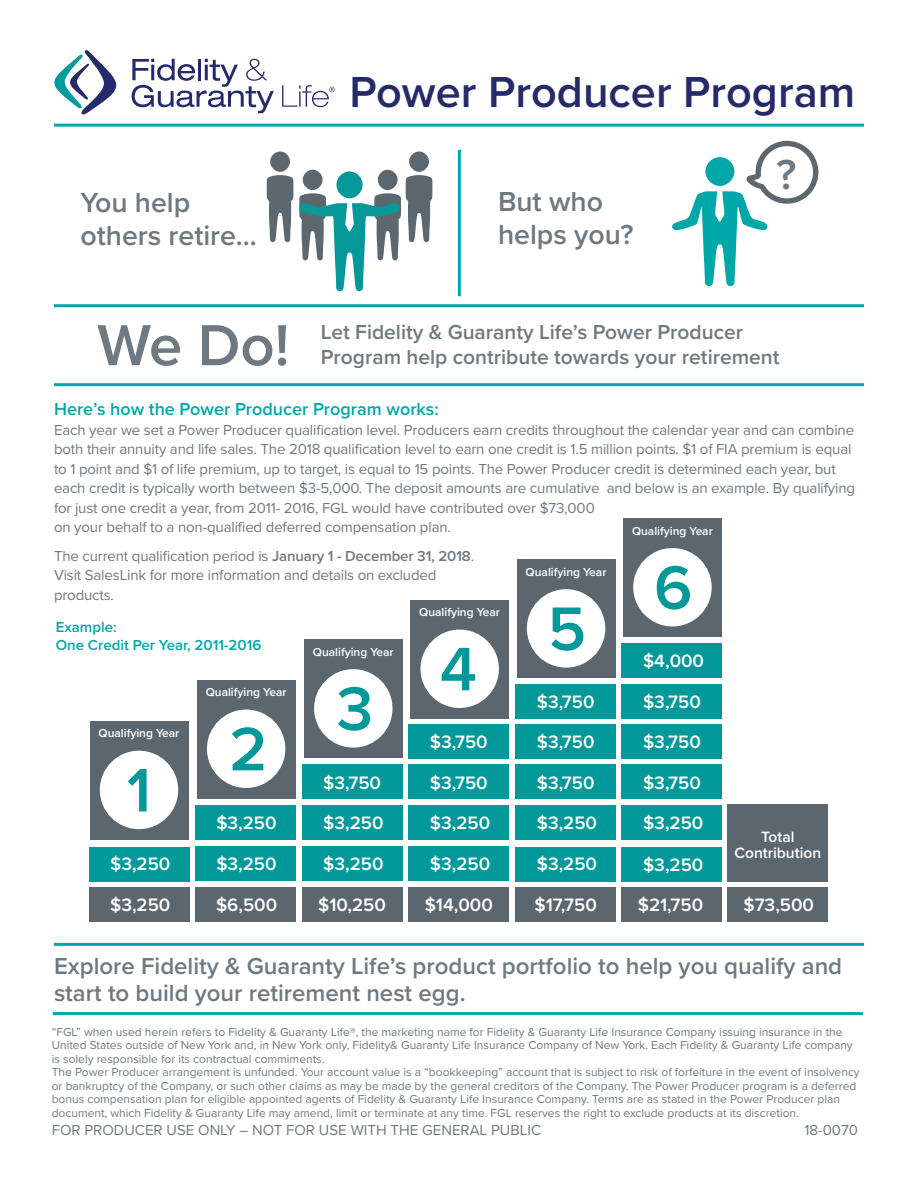
<style>
.page{position:relative;width:918px;height:1188px;background:#fff}
.page>*{position:absolute;margin:0;border:0;box-sizing:border-box;transform-origin:0 0}
.t1{font:600 63.6px "Proxima Nova";color:#009899}
.t2{font:600 60px "Proxima Nova";color:#6f7981}
.t3{font:600 45px "Proxima Nova";color:#252a69}
.t4{font:600 43.5px "Proxima Nova";color:#6f7981}
.t5{font:600 28.5px/33px "Proxima Nova";color:#6f7981}
.t6{font:600 24px/27px "Proxima Nova";color:#6f7981}
.t7{font:600 21px/25.2px "Proxima Nova";color:#6f7981}
.t8{font:600 18.6px/40.8px "Proxima Nova";color:#fff}
.t9{font:600 18px "Proxima Nova";color:#00a7a9}
.t10{font:600 15.6px/15.6px "Proxima Nova";color:#fff;text-align:center}
.t11{font:15px/19.5px "Proxima Nova";letter-spacing:-.01em;color:#6f7981}
.t12{font:600 15px/18px "Proxima Nova";color:#00a7a9}
.t13{font:12px/13.5px "Proxima Nova";color:#6f7981}
.t14{font:600 12px "Proxima Nova";color:#fff}
.s1{font-weight:600}
</style>
<div class="page">
<hr style="left:54px;top:124px;width:810px;height:3px;background:#00a7a9">
<hr style="left:54px;top:304px;width:810px;height:3px;background:#00a7a9">
<hr style="left:54px;top:943px;width:810px;height:3px;background:#00a7a9">
<hr style="left:53px;top:1012px;width:810px;height:3px;background:#00a7a9">
<hr style="left:54px;top:383px;width:810px;height:3px;background:#00a7a9">
<svg style="left:267px;top:175px;width:26px;height:67px"></svg>
<div style="left:270px;top:151px;width:20px;height:21px;background:#5d676f;border-radius:50%"></div>
<div style="left:409px;top:151px;width:20px;height:21px;background:#5d676f;border-radius:50%"></div>
<div style="left:378px;top:170px;width:20px;height:20px;background:#5d676f;border-radius:50%"></div>
<div style="left:303px;top:170px;width:20px;height:20px;background:#5d676f;border-radius:50%"></div>
<svg style="left:336px;top:171px;width:27px;height:27px"></svg>
<svg style="left:299px;top:175px;width:133px;height:116px"></svg>
<svg style="left:672px;top:140px;width:147px;height:146px"></svg>
<hr style="left:458px;top:150px;width:3px;height:146px;background:#00a7a9">
<svg style="left:54px;top:50px;width:63px;height:65px"></svg>
<svg style="left:132px;top:59px;width:142px;height:54px"></svg>
<svg style="left:282px;top:85px;width:53px;height:22px"></svg>
<div style="left:90px;top:721px;width:98px;height:119px;background:#5c666f"></div>
<div style="left:100px;top:751px;width:78px;height:78px;background:#fff;border-radius:50%"></div>
<div style="left:89px;top:847px;width:100px;height:35px;background:#009899"></div>
<div style="left:728px;top:805px;width:100px;height:77px;background:#5c666f"></div>
<div style="left:89px;top:887px;width:100px;height:35px;background:#5c666f"></div>
<div style="left:195px;top:846px;width:100px;height:35px;background:#009899"></div>
<div style="left:195px;top:887px;width:100px;height:35px;background:#5c666f"></div>
<div style="left:302px;top:846px;width:100px;height:35px;background:#009899"></div>
<div style="left:302px;top:887px;width:100px;height:35px;background:#5c666f"></div>
<div style="left:409px;top:846px;width:100px;height:35px;background:#009899"></div>
<div style="left:409px;top:887px;width:100px;height:35px;background:#5c666f"></div>
<div style="left:516px;top:847px;width:100px;height:35px;background:#009899"></div>
<div style="left:516px;top:887px;width:100px;height:35px;background:#5c666f"></div>
<div style="left:622px;top:847px;width:100px;height:35px;background:#009899"></div>
<div style="left:622px;top:805px;width:100px;height:35px;background:#009899"></div>
<div style="left:622px;top:765px;width:100px;height:34px;background:#009899"></div>
<div style="left:622px;top:724px;width:100px;height:35px;background:#009899"></div>
<div style="left:622px;top:684px;width:100px;height:34px;background:#009899"></div>
<div style="left:622px;top:643px;width:100px;height:35px;background:#009899"></div>
<div style="left:516px;top:805px;width:100px;height:35px;background:#009899"></div>
<div style="left:516px;top:765px;width:100px;height:34px;background:#009899"></div>
<div style="left:516px;top:724px;width:100px;height:35px;background:#009899"></div>
<div style="left:516px;top:684px;width:100px;height:34px;background:#009899"></div>
<div style="left:409px;top:805px;width:100px;height:35px;background:#009899"></div>
<div style="left:409px;top:765px;width:100px;height:34px;background:#009899"></div>
<div style="left:409px;top:724px;width:100px;height:35px;background:#009899"></div>
<div style="left:302px;top:805px;width:100px;height:35px;background:#009899"></div>
<div style="left:302px;top:765px;width:100px;height:34px;background:#009899"></div>
<div style="left:195px;top:805px;width:100px;height:35px;background:#009899"></div>
<div style="left:622px;top:887px;width:100px;height:35px;background:#5c666f"></div>
<div style="left:727px;top:887px;width:101px;height:35px;background:#5c666f"></div>
<div style="left:197px;top:680px;width:98px;height:118px;background:#5c666f"></div>
<div style="left:207px;top:710px;width:78px;height:78px;background:#fff;border-radius:50%"></div>
<div style="left:304px;top:639px;width:99px;height:119px;background:#5c666f"></div>
<div style="left:314px;top:669px;width:79px;height:79px;background:#fff;border-radius:50%"></div>
<div style="left:410px;top:600px;width:99px;height:118px;background:#5c666f"></div>
<div style="left:420px;top:630px;width:79px;height:78px;background:#fff;border-radius:50%"></div>
<div style="left:517px;top:559px;width:98px;height:119px;background:#5c666f"></div>
<div style="left:527px;top:589px;width:78px;height:79px;background:#fff;border-radius:50%"></div>
<div style="left:623px;top:518px;width:99px;height:119px;background:#5c666f"></div>
<div style="left:633px;top:548px;width:79px;height:78px;background:#fff;border-radius:50%"></div>
<h3 class="t3" style="left:350px;top:59px;width:507px">Power Producer Program</h3>
<h3 class="t5" style="left:80px;top:185px;width:178px">You help others retire...</h3>
<h3 class="t5" style="left:498px;top:185px;width:137px">But who helps you?</h3>
<h3 class="t4" style="left:777px;top:142px;width:21px">?</h3>
<h2 class="t2" style="left:97px;top:300px;width:194px">We Do!</h2>
<h3 class="t7" style="left:321px;top:319px;width:460px">Let Fidelity &amp; Guaranty Life’s Power Producer<br>Program help contribute towards your retirement</h3>
<h3 class="t9" style="left:54px;top:396px;width:386px">Here’s how the Power Producer Program works:</h3>
<p class="t11" style="left:54px;top:419px;width:803px">Each year we set a Power Producer qualification level. Producers earn credits throughout the calendar year and can combine both their annuity and life sales. The 2018 qualification level to earn one credit is 1.5 million points. $1 of FIA premium is equal to 1 point and $1 of life premium, up to target, is equal to 15 points. The Power Producer credit is determined each year, but each credit is typically worth between $3-5,000. The deposit amounts are cumulative and below is an example. By qualifying for just one credit a year, from 2011- 2016, FGL would have contributed over $73,000<br>on your behalf to a non-qualified deferred compensation plan.</p>
<p class="t11" style="left:54px;top:545px;width:422px">The current qualification period is <span class="s1">January 1 - December 31, 2018</span>.<br>Visit SalesLink for more information and details on excluded products.</p>
<p class="t14" style="left:632px;top:522px;width:82px">Qualifying Year</p>
<p class="t14" style="left:526px;top:563px;width:82px">Qualifying Year</p>
<h1 class="t1" style="left:654px;top:540px;width:40px">6</h1>
<p class="t14" style="left:419px;top:603px;width:82px">Qualifying Year</p>
<h1 class="t1" style="left:548px;top:581px;width:40px">5</h1>
<p class="t12" style="left:56px;top:617px;width:207px">Example:<br>One Credit Per Year, 2011-2016</p>
<p class="t14" style="left:313px;top:643px;width:82px">Qualifying Year</p>
<h1 class="t1" style="left:440px;top:622px;width:38px">4</h1>
<h3 class="t8" style="left:643px;top:640px;width:63px">$4,000</h3>
<p class="t14" style="left:206px;top:683px;width:82px">Qualifying Year</p>
<h1 class="t1" style="left:337px;top:661px;width:38px">3</h1>
<h3 class="t8" style="left:537px;top:680px;width:59px">$3,750</h3>
<h3 class="t8" style="left:643px;top:680px;width:59px">$3,750</h3>
<p class="t14" style="left:99px;top:724px;width:82px">Qualifying Year</p>
<h1 class="t1" style="left:229px;top:702px;width:39px">2</h1>
<h3 class="t8" style="left:430px;top:720px;width:59px">$3,750</h3>
<h3 class="t8" style="left:537px;top:720px;width:59px">$3,750</h3>
<h3 class="t8" style="left:643px;top:720px;width:59px">$3,750</h3>
<h1 class="t1" style="left:127px;top:743px;width:26px">1</h1>
<h3 class="t8" style="left:323px;top:761px;width:59px">$3,750</h3>
<h3 class="t8" style="left:537px;top:761px;width:59px">$3,750</h3>
<h3 class="t8" style="left:643px;top:761px;width:59px">$3,750</h3>
<h3 class="t8" style="left:430px;top:761px;width:59px">$3,750</h3>
<h3 class="t8" style="left:216px;top:802px;width:62px">$3,250</h3>
<h3 class="t8" style="left:110px;top:843px;width:62px">$3,250 $3,250</h3>
<h3 class="t8" style="left:216px;top:842px;width:62px">$3,250</h3>
<h3 class="t8" style="left:216px;top:884px;width:63px">$6,500</h3>
<h3 class="t8" style="left:323px;top:802px;width:62px">$3,250</h3>
<h3 class="t8" style="left:323px;top:843px;width:62px">$3,250</h3>
<h3 class="t8" style="left:318px;top:884px;width:69px">$10,250</h3>
<h3 class="t8" style="left:430px;top:802px;width:62px">$3,250</h3>
<h3 class="t8" style="left:430px;top:843px;width:62px">$3,250</h3>
<h3 class="t8" style="left:425px;top:884px;width:70px">$14,000</h3>
<h3 class="t8" style="left:537px;top:802px;width:62px">$3,250</h3>
<h3 class="t8" style="left:643px;top:802px;width:62px">$3,250</h3>
<h3 class="t10" style="left:735px;top:829px;width:88px">Total<br>Contribution</h3>
<h3 class="t8" style="left:534px;top:843px;width:64px">$3,250 $17,750</h3>
<h3 class="t8" style="left:643px;top:844px;width:62px">$3,250</h3>
<h3 class="t8" style="left:638px;top:884px;width:67px">$21,750</h3>
<h3 class="t8" style="left:743px;top:884px;width:72px">$73,500</h3>
<h3 class="t6" style="left:54px;top:951px;width:790px">Explore Fidelity &amp; Guaranty Life’s product portfolio to help you qualify and start to build your retirement nest egg.</h3>
<p class="t13" style="left:52px;top:1025px;width:810px">“FGL” when used herein refers to Fidelity &amp; Guaranty Life®, the marketing name for Fidelity &amp; Guaranty Life Insurance Company issuing insurance in the United States outside of New York and, in New York only, Fidelity&amp; Guaranty Life Insurance Company of New York. Each Fidelity &amp; Guaranty Life company is solely responsible for its contractual commiments.<br>The Power Producer arrangement is unfunded. Your account value is a “bookkeeping” account that is subject to risk of forfeiture in the event of insolvency or bankruptcy of the Company, or such other claims as may be made by the general creditors of the Company. The Power Producer program is a deferred bonus compensation plan for eligible appointed agents of Fidelity &amp; Guaranty Life Insurance Company. Terms are as stated in the Power Producer plan document, which Fidelity &amp; Guaranty Life may amend, limit or terminate at any time. FGL reserves the right to exclude products at its discretion.</p>
<p class="t11" style="left:52px;top:1119px;width:491px">FOR PRODUCER USE ONLY – NOT FOR USE WITH THE GENERAL PUBLIC</p>
<p class="t11" style="left:804px;top:1119px;width:55px">18-0070</p>
</div>
